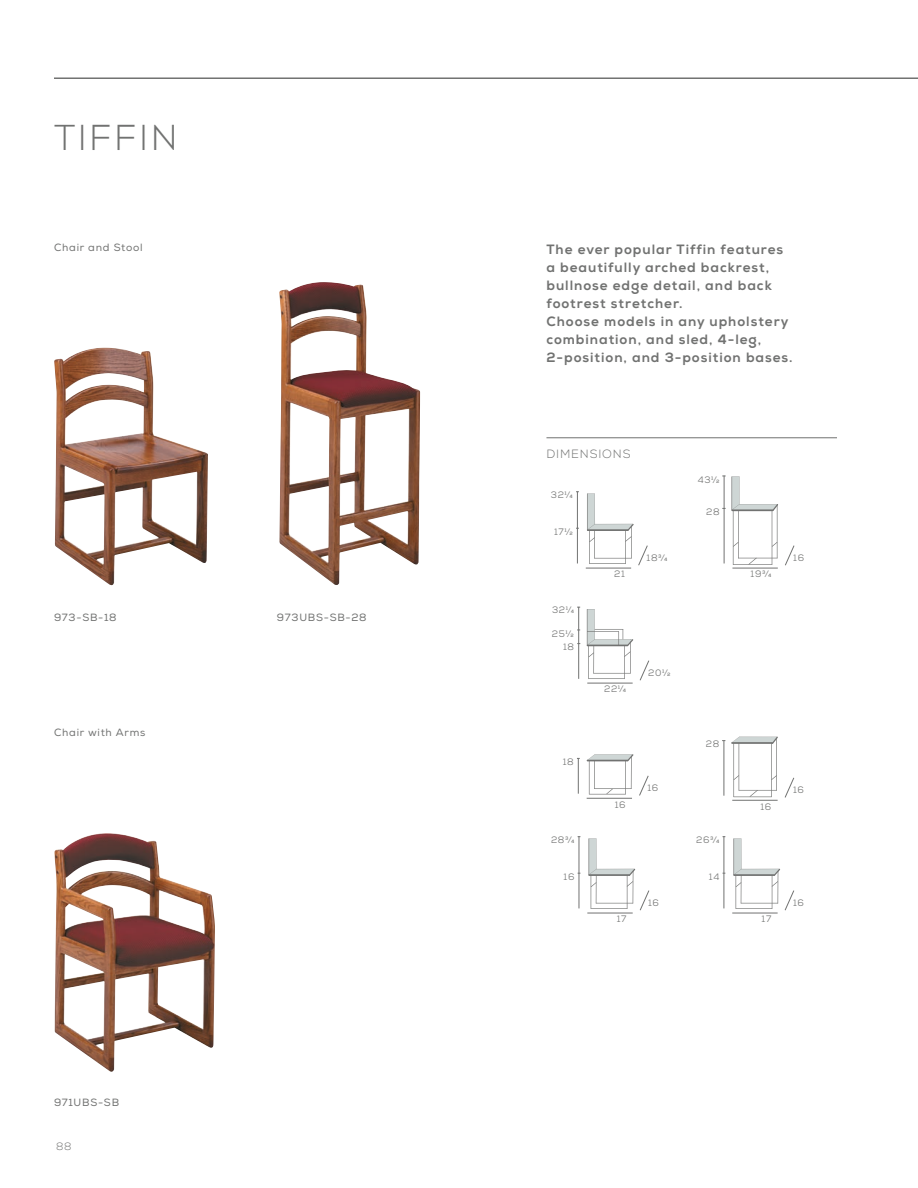
<style>
.page{position:relative;width:918px;height:1188px;background:#fff}
.page>*{position:absolute;margin:0;border:0;box-sizing:border-box;transform-origin:0 0}
.t1{font:300 36px "Nexa";letter-spacing:.07em;color:#717271}
.t2{font:800 13.5px/18px "Nexa";letter-spacing:.07em;color:#717271}
.t3{font:300 12px "Nexa";letter-spacing:.07em;color:#717271}
.t4{font:10.5px "Nexa";letter-spacing:.07em;color:#717271}
.t5{font:300 10.5px "Nexa";color:#717271}
.t6{font:9.3px "Nexa";color:#717271}
</style>
<div class="page">
<hr style="left:54px;top:77px;width:864px;height:2px;background:#717271">
<img style="left:54px;top:348px;width:154px;height:238px">
<img style="left:279px;top:282px;width:141px;height:303px">
<img style="left:54px;top:833px;width:161px;height:239px">
<hr style="left:586px;top:568px;width:45px;height:1px;background:#717271">
<svg style="left:587px;top:493px;width:61px;height:73px"></svg>
<hr style="left:578px;top:607px;width:1px;height:72px;background:#717271">
<hr style="left:587px;top:683px;width:46px;height:1px;background:#717271">
<svg style="left:640px;top:660px;width:9px;height:21px"></svg>
<hr style="left:577px;top:492px;width:1px;height:71px;background:#717271">
<hr style="left:732px;top:568px;width:46px;height:1px;background:#717271">
<svg style="left:785px;top:545px;width:10px;height:21px"></svg>
<svg style="left:722px;top:476px;width:56px;height:89px"></svg>
<svg style="left:748px;top:558px;width:9px;height:7px"></svg>
<svg style="left:586px;top:609px;width:48px;height:70px"></svg>
<hr style="left:587px;top:798px;width:45px;height:1px;background:#717271">
<svg style="left:586px;top:754px;width:63px;height:42px"></svg>
<hr style="left:578px;top:758px;width:1px;height:36px;background:#717271">
<hr style="left:732px;top:800px;width:46px;height:1px;background:#717271">
<svg style="left:785px;top:777px;width:9px;height:21px"></svg>
<hr style="left:724px;top:741px;width:1px;height:55px;background:#717271">
<svg style="left:731px;top:736px;width:47px;height:62px"></svg>
<svg style="left:749px;top:790px;width:9px;height:7px"></svg>
<hr style="left:587px;top:913px;width:46px;height:1px;background:#717271">
<svg style="left:588px;top:838px;width:62px;height:73px"></svg>
<hr style="left:579px;top:837px;width:1px;height:71px;background:#717271">
<hr style="left:732px;top:913px;width:46px;height:1px;background:#717271">
<svg style="left:733px;top:838px;width:61px;height:73px"></svg>
<hr style="left:724px;top:837px;width:1px;height:71px;background:#717271">
<hr style="left:546px;top:437px;width:291px;height:1px;background:#717271">
<p class="t1" style="left:54px;top:117px;width:125px">TIFFIN</p>
<p class="t4" style="left:54px;top:242px;width:90px">Chair and Stool</p>
<p class="t4" style="left:54px;top:612px;width:64px">973-SB-18</p>
<p class="t4" style="left:277px;top:612px;width:91px">973UBS-SB-28</p>
<p class="t4" style="left:54px;top:726px;width:93px">Chair with Arms</p>
<p class="t4" style="left:54px;top:1096px;width:67px">971UBS-SB</p>
<p class="t5" style="left:56px;top:1140px;width:17px">88</p>
<p class="t2" style="left:546px;top:240px;width:248px">The ever popular Tiffin features a beautifully arched backrest, bullnose edge detail, and back footrest stretcher.<br>Choose models in any upholstery combination, and sled, 4-leg,<br>2-position, and 3-position bases.</p>
<p class="t3" style="left:546px;top:447px;width:86px">DIMENSIONS</p>
<p class="t6" style="left:551px;top:489px;width:24px">321/4</p>
<p class="t6" style="left:554px;top:526px;width:20px">171/2</p>
<p class="t6" style="left:552px;top:604px;width:24px">321/4</p>
<p class="t6" style="left:552px;top:627px;width:24px">251/2</p>
<p class="t6" style="left:563px;top:641px;width:12px">18</p>
<p class="t6" style="left:614px;top:568px;width:12px">21</p>
<p class="t6" style="left:604px;top:683px;width:24px">221/4</p>
<p class="t6" style="left:647px;top:552px;width:22px">183/4</p>
<p class="t6" style="left:648px;top:667px;width:24px">201/2</p>
<p class="t6" style="left:563px;top:756px;width:12px">18</p>
<p class="t6" style="left:551px;top:834px;width:25px">283/4</p>
<p class="t6" style="left:564px;top:871px;width:12px">16</p>
<p class="t6" style="left:615px;top:799px;width:12px">16</p>
<p class="t6" style="left:647px;top:782px;width:12px">16</p>
<p class="t6" style="left:617px;top:913px;width:11px">17</p>
<p class="t6" style="left:648px;top:896px;width:12px">16</p>
<p class="t6" style="left:698px;top:474px;width:23px">431/2</p>
<p class="t6" style="left:706px;top:506px;width:15px">28</p>
<p class="t6" style="left:706px;top:738px;width:15px">28</p>
<p class="t6" style="left:696px;top:834px;width:25px">263/4</p>
<p class="t6" style="left:709px;top:871px;width:12px">14</p>
<p class="t6" style="left:751px;top:568px;width:22px">193/4</p>
<p class="t6" style="left:793px;top:552px;width:12px">16</p>
<p class="t6" style="left:760px;top:801px;width:12px">16</p>
<p class="t6" style="left:793px;top:784px;width:12px">16</p>
<p class="t6" style="left:762px;top:913px;width:11px">17</p>
<p class="t6" style="left:793px;top:896px;width:12px">16</p>
</div>
